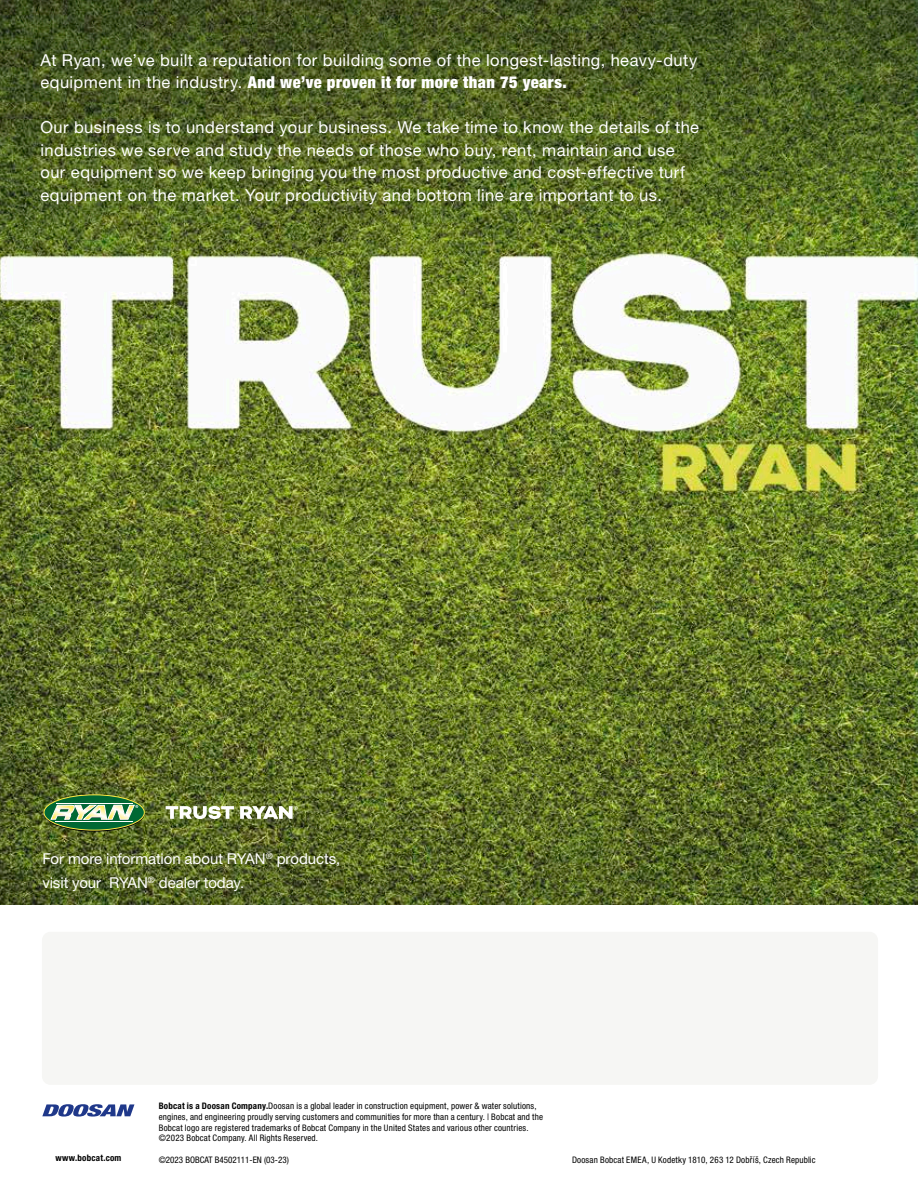
<style>
.page{position:relative;width:918px;height:1188px;background:#fff}
.page>*{position:absolute;margin:0;border:0;box-sizing:border-box;transform-origin:0 0}
.t1{font:16.5px/22.5px "Helvetica Neue LT Pro";letter-spacing:.025em;color:#fff}
.t2{font:15px/24px "Helvetica Neue LT Pro";letter-spacing:-.005em;color:#fff}
.t3{font:condensed 9px/10.8px "Helvetica Neue LT Pro";letter-spacing:.02em;color:#000}
.t4{font:condensed 9px "Helvetica Neue LT Pro";color:#000}
.t5{font:700 condensed 9px "Helvetica Neue LT Pro";letter-spacing:.025em;color:#000}
.s1{font-weight:900;font-stretch:condensed}
.s2{font-weight:700}
</style>
<div class="page">
<img style="left:0;top:0;width:918px;height:904px">
<svg style="left:44px;top:796px;width:100px;height:36px"></svg>
<svg style="left:44px;top:795px;width:100px;height:35px"></svg>
<div style="left:44px;top:794px;width:101px;height:36px;border:1px solid #ffea45;border-radius:50%"></div>
<hr style="left:56px;top:803px;width:76px;height:1px;background:#fff">
<hr style="left:55px;top:822px;width:78px;height:1px;background:#fff">
<svg style="left:51px;top:805px;width:87px;height:15px"></svg>
<svg style="left:166px;top:806px;width:132px;height:13px"></svg>
<div style="left:42px;top:932px;width:836px;height:153px;background:#f6f6f4;border-radius:9px"></div>
<svg style="left:42px;top:1104px;width:92px;height:13px"></svg>
<p class="t1" style="left:40px;top:48px;width:658px">At Ryan, we’ve built a reputation for building some of the longest-lasting, heavy-duty equipment in the industry. <span class="s1">And we’ve proven it for more than 75 years.</span></p>
<p class="t1" style="left:40px;top:116px;width:660px">Our business is to understand your business. We take time to know the details of the industries we serve and study the needs of those who buy, rent, maintain and use our equipment so we keep bringing you the most productive and cost-effective turf equipment on the market. Your productivity and bottom line are important to us.</p>
<p class="t2" style="left:42px;top:847px;width:300px">For more information about RYAN<sup>®</sup> products, visit your RYAN<sup>®</sup> dealer today.</p>
<p class="t3" style="left:159px;top:1100px;width:386px"><span class="s2">Bobcat is a Doosan Company.</span>Doosan is a global leader in construction equipment, power &amp; water solutions, engines, and engineering proudly serving customers and communities for more than a century. | Bobcat and the Bobcat logo are registered trademarks of Bobcat Company in the United States and various other countries. ©2023 Bobcat Company. All Rights Reserved.</p>
<p class="t5" style="left:55px;top:1152px;width:68px">www.bobcat.com</p>
<p class="t4" style="left:159px;top:1155px;width:132px">©2023 BOBCAT B4502111-EN (03-23)</p>
<p class="t3" style="left:572px;top:1154px;width:245px">Doosan Bobcat EMEA, U Kodetky 1810, 263 12 Dobříš, Czech Republic</p>
</div>
